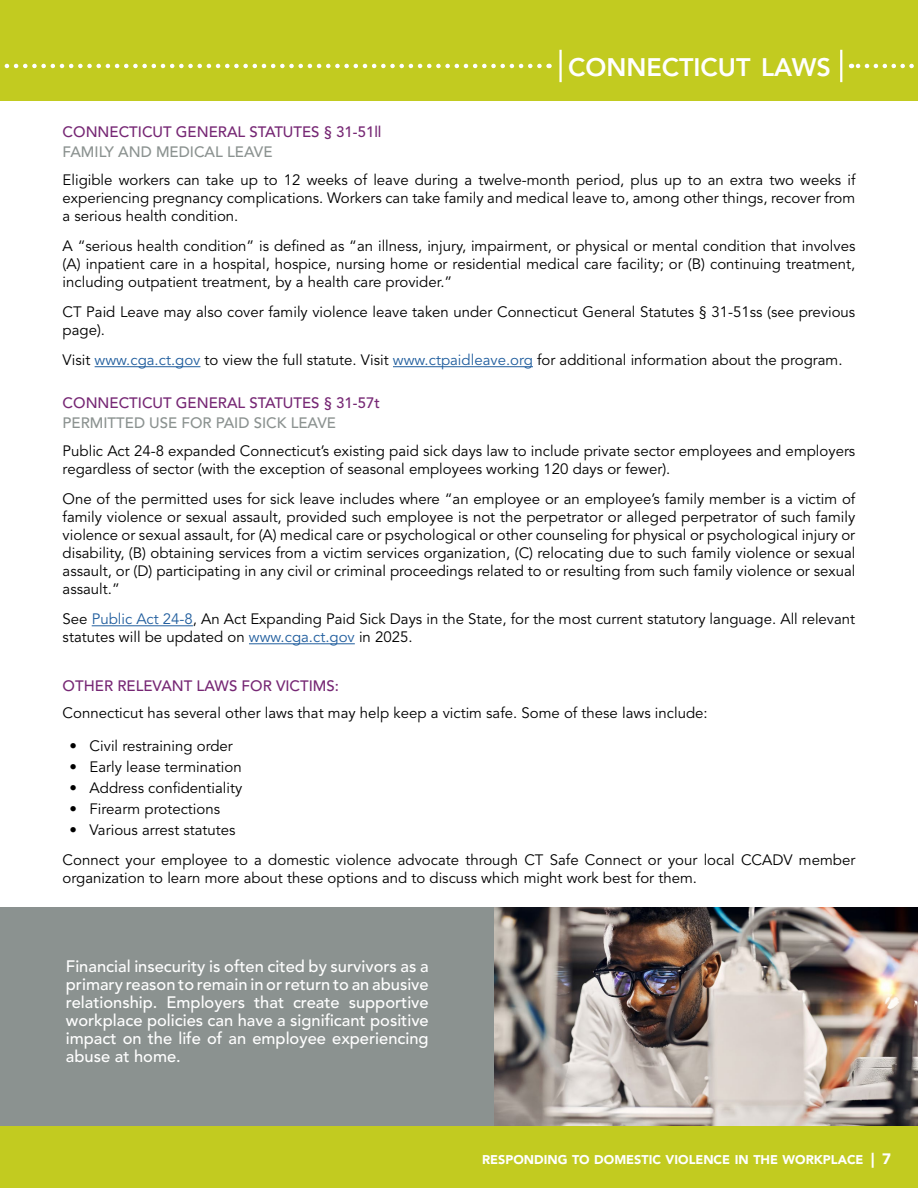
<style>
.page{position:relative;width:918px;height:1188px;background:#fff}
.page>*{position:absolute;margin:0;border:0;box-sizing:border-box;transform-origin:0 0}
.t1{font:800 25.2px "Avenir LT Std";color:#fff}
.t2{font:500 16.5px/18px "Avenir LT Std";color:#fff;text-align:justify}
.t3{font:15px/18px "Avenir LT Std";color:#000}
.t4{font:500 15px "Avenir LT Std";color:#762774}
.t5{font:500 15px "Avenir LT Std";color:#8b9290}
.t6{font:900 12.6px "Avenir LT Std";color:#fff}
.s1{color:#215e9e}
.s2{font-size:15px}
</style>
<div class="page">
<div style="left:0;top:0;width:918px;height:100px;background:#c2cb20"></div>
<svg style="left:4px;top:64px;width:536px;height:4px"></svg>
<svg style="left:851px;top:64px;width:63px;height:4px"></svg>
<hr style="left:559px;top:50px;width:3px;height:32px;background:#fff">
<hr style="left:840px;top:50px;width:2px;height:32px;background:#fff">
<hr style="left:95px;top:366px;width:105px;height:1px;background:#215e9e">
<hr style="left:393px;top:366px;width:140px;height:1px;background:#215e9e">
<div style="left:0;top:1125px;width:918px;height:63px;background:#c2cb20"></div>
<hr style="left:92px;top:625px;width:101px;height:1px;background:#215e9e">
<hr style="left:249px;top:643px;width:106px;height:1px;background:#215e9e">
<div style="left:0;top:907px;width:495px;height:218px;background:#8b9290"></div>
<img style="left:495px;top:907px;width:423px;height:218px">
<h1 class="t1" style="left:568px;top:52px;width:264px">CONNECTICUT LAWS</h1>
<p class="t4" style="left:63px;top:123px;width:320px">CONNECTICUT GENERAL STATUTES § 31-51ll</p>
<p class="t5" style="left:63px;top:143px;width:211px">FAMILY AND MEDICAL LEAVE</p>
<p class="t3" style="left:63px;top:171px;width:794px;text-align:justify">Eligible workers can take up to 12 weeks of leave during a twelve-month period, plus up to an extra two weeks if experiencing pregnancy complications. Workers can take family and medical leave to, among other things, recover from a serious health condition.</p>
<p class="t3" style="left:63px;top:237px;width:794px;text-align:justify">A “serious health condition” is defined as “an illness, injury, impairment, or physical or mental condition that involves (A) inpatient care in a hospital, hospice, nursing home or residential medical care facility; or (B) continuing treatment, including outpatient treatment, by a health care provider.”</p>
<p class="t3" style="left:63px;top:303px;width:794px">CT Paid Leave may also cover family violence leave taken under Connecticut General Statutes § 31-51ss (see previous page).</p>
<p class="t3" style="left:63px;top:351px;width:781px">Visit <span class="s1">www.cga.ct.gov</span> to view the full statute. Visit <span class="s1">www.ctpaidleave.org</span> for additional information about the program.</p>
<p class="t4" style="left:63px;top:394px;width:319px">CONNECTICUT GENERAL STATUTES § 31-57t</p>
<p class="t5" style="left:63px;top:414px;width:275px">PERMITTED USE FOR PAID SICK LEAVE</p>
<p class="t3" style="left:63px;top:443px;width:794px">Public Act 24-8 expanded Connecticut’s existing paid sick days law to include private sector employees and employers regardless of sector (with the exception of seasonal employees working 120 days or fewer).</p>
<p class="t3" style="left:63px;top:491px;width:794px;text-align:justify">One of the permitted uses for sick leave includes where “an employee or an employee’s family member is a victim of family violence or sexual assault, provided such employee is not the perpetrator or alleged perpetrator of such family violence or sexual assault, for (A) medical care or psychological or other counseling for physical or psychological injury or disability, (B) obtaining services from a victim services organization, (C) relocating due to such family violence or sexual assault, or (D) participating in any civil or criminal proceedings related to or resulting from such family violence or sexual assault.”</p>
<p class="t3" style="left:63px;top:611px;width:794px">See <span class="s1">Public Act 24-8</span>, An Act Expanding Paid Sick Days in the State, for the most current statutory language. All relevant statutes will be updated on <span class="s1">www.cga.ct.gov</span> in 2025.</p>
<p class="t4" style="left:63px;top:677px;width:278px">OTHER RELEVANT LAWS FOR VICTIMS:</p>
<p class="t3" style="left:63px;top:704px;width:647px">Connecticut has several other laws that may help keep a victim safe. Some of these laws include:</p>
<p class="t3" style="left:69px;top:737px;width:165px">• Civil restraining order</p>
<p class="t3" style="left:69px;top:758px;width:174px">• Early lease termination</p>
<p class="t3" style="left:69px;top:779px;width:175px">• Address confidentiality</p>
<p class="t3" style="left:69px;top:800px;width:152px">• Firearm protections</p>
<p class="t3" style="left:63px;top:815px;width:794px;line-height:30px;text-indent:7px">• Various arrest statutes<br>Connect your employee to a domestic violence advocate through CT Safe Connect or your local CCADV member</p>
<p class="t3" style="left:63px;top:869px;width:636px">organization to learn more about these options and to discuss which might work best for them.</p>
<p class="t2" style="left:66px;top:957px;width:364px">Financial insecurity is often cited by survivors as a primary reason to remain in or return to an abusive relationship. Employers that create supportive workplace policies can have a significant positive impact on the life of an employee experiencing abuse at home.</p>
<p class="t6" style="left:482px;top:1152px;width:410px">RESPONDING TO DOMESTIC VIOLENCE IN THE WORKPLACE <span class="s2">| 7</span></p>
</div>
